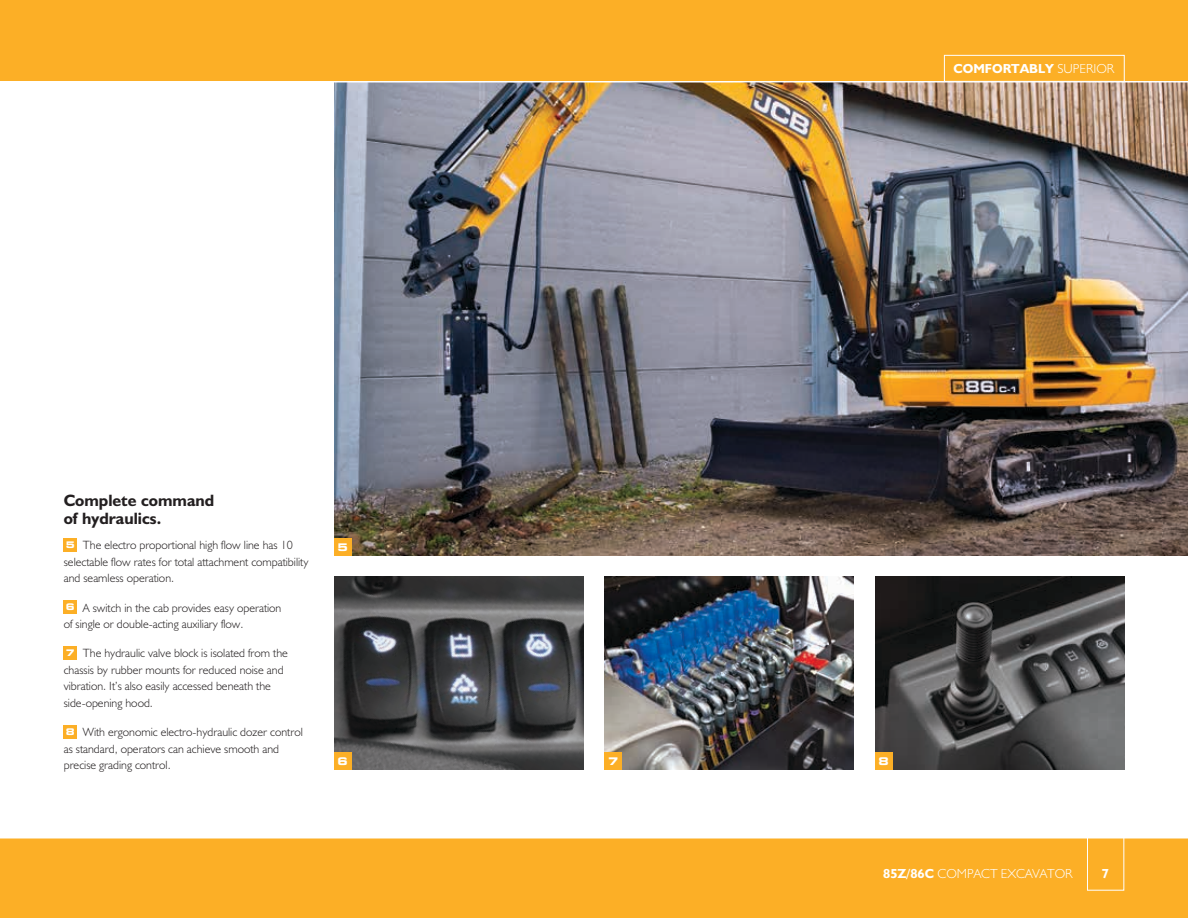
<style>
.page{position:relative;width:1188px;height:918px;background:#fff}
.page>*{position:absolute;margin:0;border:0;box-sizing:border-box;transform-origin:0 0}
.t1{font:16.5px/18.8px "JCB Bold";color:#231f20}
.t2{font:13.2px "JCB Light";color:#fff}
.t3{font:13.2px "JCB Bold";color:#fff}
.t4{font:12px/16.5px "JCB Light";color:#231f20}
.t5{font:700 expanded 10.5px "Square 721 BT";color:#fff}
.s1{font-family:"Square 721 BT";font-weight:700;font-stretch:expanded;font-size:9.15px;color:#fff}
.s2{font-family:"JCB Light"}
.s3{font-family:"JCB Bold"}
</style>
<div class="page">
<img style="left:334px;top:82px;width:854px;height:473px">
<div style="left:0;top:838px;width:1188px;height:80px;background:#fcaf26"></div>
<div style="left:0;top:0;width:1188px;height:81px;background:#fcaf26"></div>
<div style="left:64px;top:538px;width:13px;height:13px;background:#fcaf26"></div>
<div style="left:64px;top:600px;width:13px;height:14px;background:#fcaf26"></div>
<div style="left:64px;top:646px;width:13px;height:13px;background:#fcaf26"></div>
<div style="left:64px;top:725px;width:13px;height:13px;background:#fcaf26"></div>
<img style="left:334px;top:577px;width:249px;height:192px">
<div style="left:334px;top:752px;width:17px;height:17px;background:#fcaf26"></div>
<div style="left:1087px;top:837px;width:37px;height:54px;border:1px solid #fff"></div>
<img style="left:875px;top:577px;width:249px;height:192px">
<div style="left:944px;top:55px;width:181px;height:27px;border:1px solid #fff"></div>
<div style="left:334px;top:538px;width:17px;height:17px;background:#fcaf26"></div>
<div style="left:875px;top:752px;width:17px;height:17px;background:#fcaf26"></div>
<img style="left:605px;top:577px;width:249px;height:192px">
<div style="left:605px;top:752px;width:17px;height:17px;background:#fcaf26"></div>
<h1 class="t1" style="left:64px;top:490px;width:152px">Complete command of hydraulics.</h1>
<p class="t4" style="left:64px;top:537px;width:246px"><span class="s1">5</span> The electro proportional high flow line has 10 selectable flow rates for total attachment compatibility and seamless operation.</p>
<p class="t4" style="left:64px;top:599px;width:219px"><span class="s1">6</span> A switch in the cab provides easy operation of single or double-acting auxiliary flow.</p>
<p class="t4" style="left:64px;top:645px;width:226px"><span class="s1">7</span> The hydraulic valve block is isolated from the chassis by rubber mounts for reduced noise and vibration. It’s also easily accessed beneath the side-opening hood.</p>
<p class="t4" style="left:64px;top:724px;width:241px"><span class="s1">8</span> With ergonomic electro-hydraulic dozer control as standard, operators can achieve smooth and precise grading control.</p>
<p class="t5" style="left:338px;top:541px;width:12px">5</p>
<p class="t5" style="left:338px;top:755px;width:12px">6</p>
<p class="t3" style="left:954px;top:61px;width:162px">COMFORTABLY <span class="s2">SUPERIOR</span></p>
<p class="t5" style="left:608px;top:755px;width:12px">7</p>
<p class="t5" style="left:878px;top:755px;width:12px">8</p>
<p class="t2" style="left:883px;top:866px;width:191px"><span class="s3">85Z/86C</span> COMPACT EXCAVATOR</p>
<p class="t3" style="left:1102px;top:866px;width:9px">7</p>
</div>
